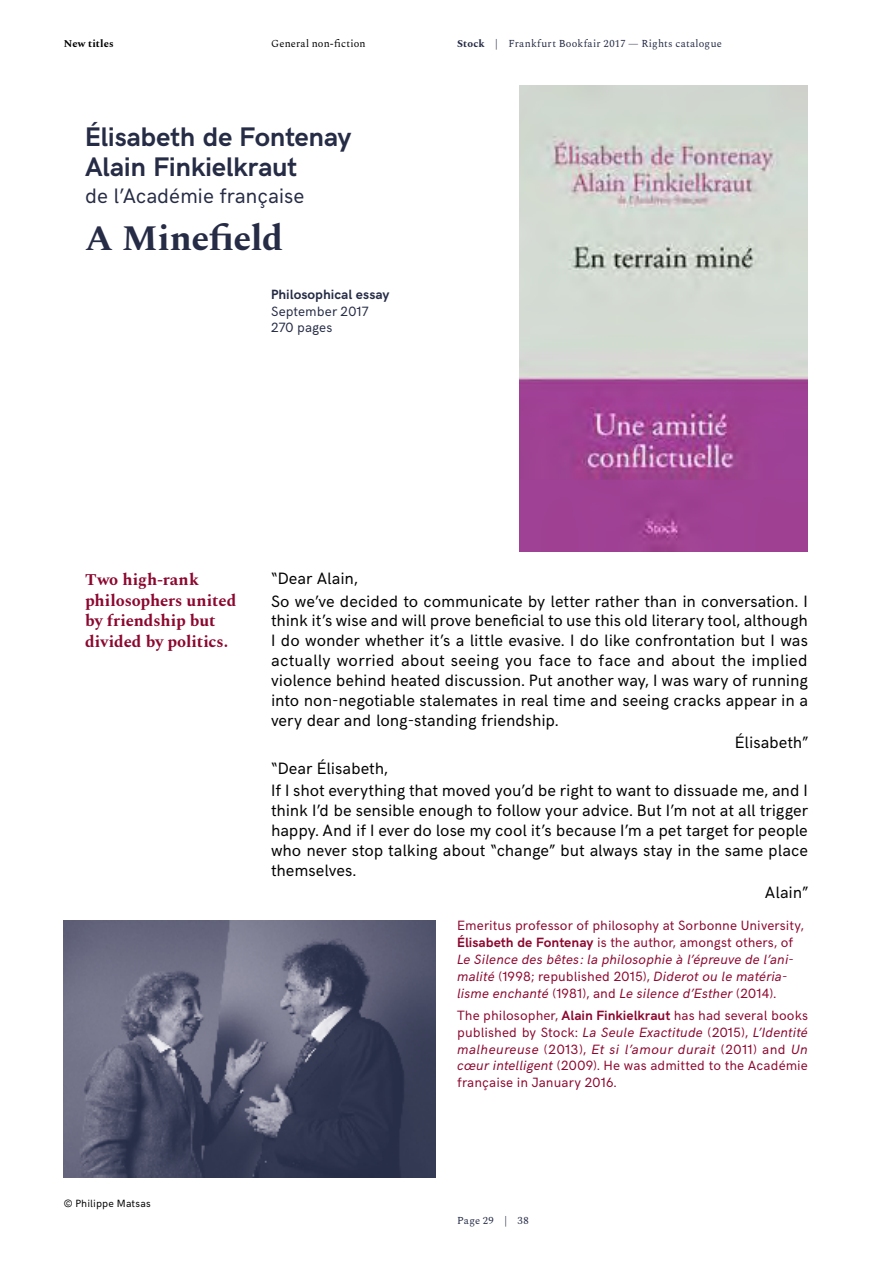
<style>
.page{position:relative;width:893px;height:1263px;background:#fff}
.page>*{position:absolute;margin:0;border:0;box-sizing:border-box;transform-origin:0 0}
.t1{font:700 36px "Spectral";letter-spacing:-.01em;color:#262c46}
.t2{font:700 27px/30px "HK Grotesk";letter-spacing:-.01em;color:#262c46}
.t3{font:21px "HK Grotesk";letter-spacing:-.005em;color:#262c46}
.t4{font:16.5px/20px "HK Grotesk";color:#000}
.t5{font:700 16.5px/20.7px "Spectral";letter-spacing:-.005em;color:#8c072f}
.t6{font:13.5px/16.8px "HK Grotesk";letter-spacing:.01em;color:#8c072f}
.t7{font:13.5px/16.8px "HK Grotesk";letter-spacing:.01em;color:#262c46}
.t8{font:700 13.5px "HK Grotesk";letter-spacing:.005em;color:#262c46}
.t9{font:10.5px "Spectral";letter-spacing:.03em;color:#262c46}
.t10{font:10.5px "Spectral";letter-spacing:.01em;color:#000}
.t11{font:10.5px "HK Grotesk";letter-spacing:.02em;color:#000}
.t12{font:700 10.5px "Spectral";letter-spacing:.015em;color:#000}
.s1{font-weight:700}
.s2{font-style:italic}
</style>
<div class="page">
<img style="left:519px;top:85px;width:289px;height:466px">
<img style="left:64px;top:921px;width:372px;height:257px">
<p class="t12" style="left:64px;top:35px;width:51px">New titles</p>
<p class="t10" style="left:271px;top:35px;width:96px">General non-fiction</p>
<h2 class="t2" style="left:85px;top:120px;width:268px">Élisabeth de Fontenay<br>Alain Finkielkraut</h2>
<p class="t3" style="left:85px;top:180px;width:221px">de l’Académie française</p>
<h1 class="t1" style="left:85px;top:212px;width:199px">A Minefield</h1>
<p class="t8" style="left:271px;top:284px;width:120px">Philosophical essay</p>
<p class="t7" style="left:271px;top:301px;width:99px">September 2017<br>270 pages</p>
<p class="t9" style="left:457px;top:35px;width:266px"><span class="s1">Stock</span> | Frankfurt Bookfair 2017 — Rights catalogue</p>
<p class="t5" style="left:85px;top:570px;width:153px">Two high-rank philosophers united by friendship but divided by politics.</p>
<p class="t4" style="left:271px;top:566px;width:538px;line-height:22.5px">“Dear Alain,<br>So we’ve decided to communicate by letter rather than in conversation. I</p>
<p class="t4" style="left:271px;top:609px;width:538px;text-align:justify">think it’s wise and will prove beneficial to use this old literary tool, although I do wonder whether it’s a little evasive. I do like confrontation but I was actually worried about seeing you face to face and about the implied violence behind heated discussion. Put another way, I was wary of running into non-negotiable stalemates in real time and seeing cracks appear in a very dear and long-standing friendship.</p>
<p class="t4" style="left:735px;top:731px;width:75px">Élisabeth”</p>
<p class="t4" style="left:271px;top:755px;width:538px;line-height:22.5px">“Dear Élisabeth,<br>If I shot everything that moved you’d be right to want to dissuade me, and I</p>
<p class="t4" style="left:271px;top:799px;width:538px;text-align:justify">think I’d be sensible enough to follow your advice. But I’m not at all trigger happy. And if I ever do lose my cool it’s because I’m a pet target for people who never stop talking about “change” but always stay in the same place themselves.</p>
<p class="t4" style="left:765px;top:881px;width:44px">Alain”</p>
<p class="t6" style="left:457px;top:916px;width:348px">Emeritus professor of philosophy at Sorbonne University, <span class="s1">Élisabeth de Fontenay</span> is the author, amongst others, of <span class="s2">Le Silence des bêtes : la philosophie à l’épreuve de l’ani&shy;malité</span> (1998; republished 2015), <span class="s2">Diderot ou le matéria&shy;lisme enchanté</span> (1981), and <span class="s2">Le silence d’Esther</span> (2014).</p>
<p class="t6" style="left:457px;top:1006px;width:352px;text-align:justify">The philosopher, <span class="s1">Alain Finkielkraut</span> has had several books published by Stock: <span class="s2">La Seule Exactitude</span> (2015), <span class="s2">L’Identité malheureuse</span> (2013), <span class="s2">Et si l’amour durait</span> (2011) and <span class="s2">Un cœur intelligent</span> (2009). He was admitted to the Académie française in January 2016.</p>
<p class="t11" style="left:64px;top:1195px;width:88px">© Philippe Matsas</p>
<p class="t9" style="left:457px;top:1213px;width:73px">Page 29 | 38</p>
</div>
